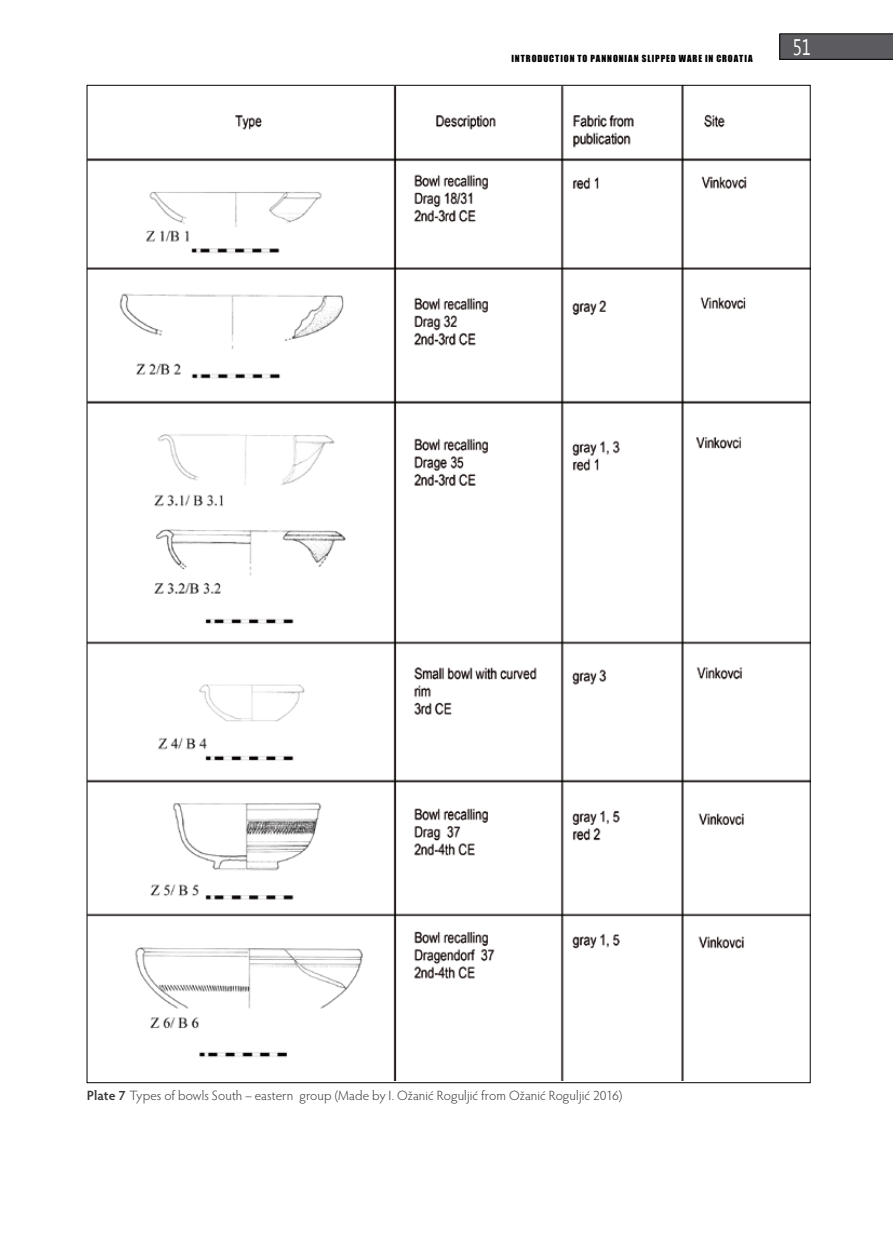
<style>
.page{position:relative;width:893px;height:1234px;background:#fff}
.page>*{position:absolute;margin:0;border:0;box-sizing:border-box;transform-origin:0 0}
.t1{font:22.5px "Microsoft New Tai Lue";color:#fff;scale:.75 1}
.t2{font:300 13.5px "Hypatia Sans Pro";letter-spacing:.01em;color:#373437}
.t3{font:9px "Impact";letter-spacing:.1em;color:#000}
.s1{font-weight:600}
</style>
<div class="page">
<svg style="left:780px;top:34px;width:113px;height:25px;background:#59595d"></svg>
<img style="left:89px;top:87px;width:719px;height:993px">
<p class="t3" style="left:511px;top:52px;width:243px">INTRODUCTION TO PANNONIAN SLIPPED WARE IN CROATIA</p>
<h1 class="t1" style="left:793px;top:34px;width:26px">51</h1>
<p class="t2" style="left:87px;top:1086px;width:537px"><span class="s1">Plate 7</span> Types of bowls South – eastern group (Made by I . Ožanić Roguljić from Ožanić Roguljić 2016)</p>
</div>
